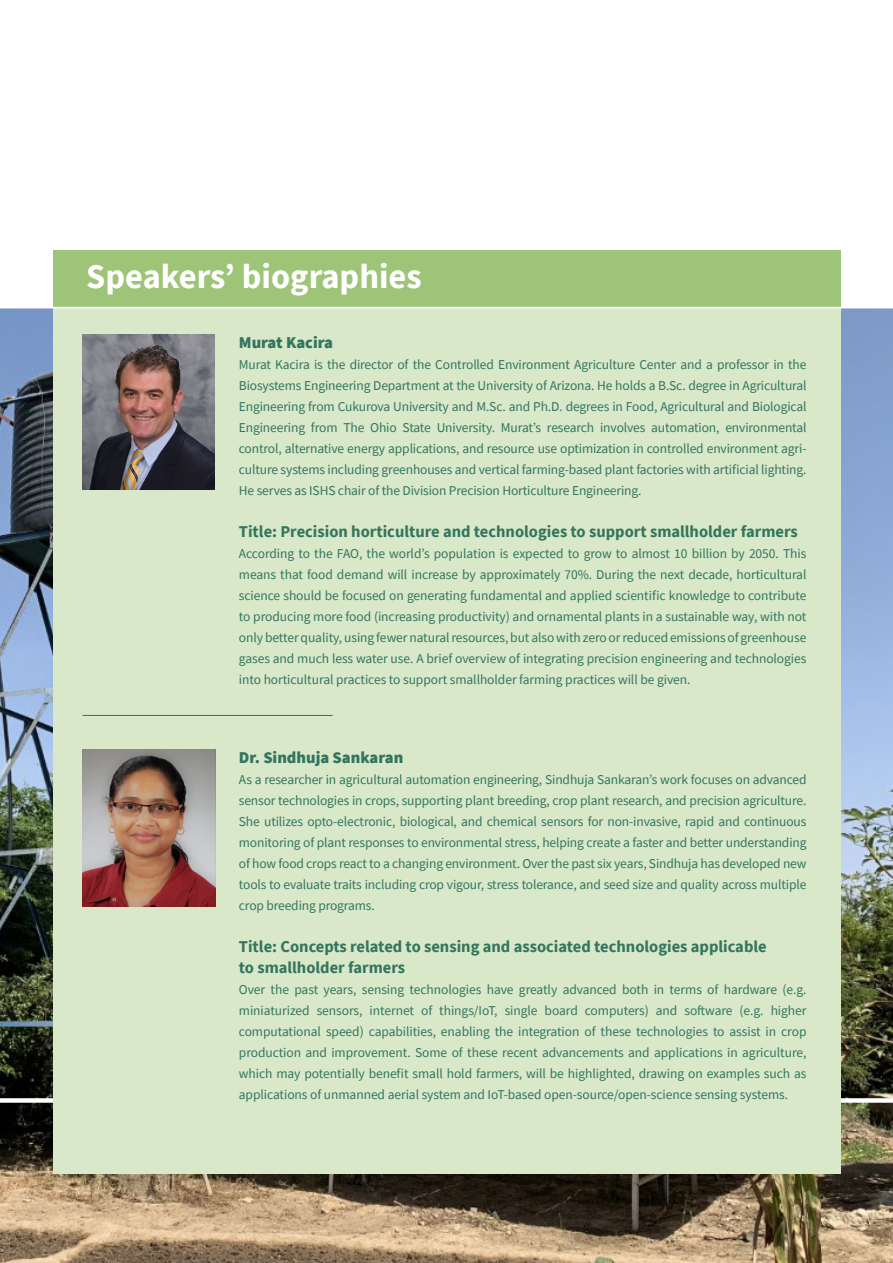
<style>
.page{position:relative;width:893px;height:1263px;background:#fff}
.page>*{position:absolute;margin:0;border:0;box-sizing:border-box;transform-origin:0 0}
.t1{font:700 34.5px "Source Sans Pro";color:#fff}
.t2{font:700 16.5px/21px "Source Sans Pro";color:#33755e}
.t3{font:900 16.5px "Source Sans Pro";color:#33755e}
.t4{font:13.5px/21px "Source Sans Pro";letter-spacing:-.01em;color:#33755e;text-align:justify}
</style>
<div class="page">
<img style="left:0;top:308px;width:893px;height:955px">
<div style="left:0;top:1098px;width:893px;height:5px;background:#fff"></div>
<div style="left:53px;top:307px;width:787px;height:866px;background:#d8e8c9"></div>
<div style="left:53px;top:250px;width:787px;height:57px;background:#9ec478"></div>
<hr style="left:0;top:307px;width:893px;height:1px;background:#fff">
<hr style="left:82px;top:715px;width:251px;height:1px;background:#33755e">
<img style="left:82px;top:335px;width:132px;height:154px">
<img style="left:82px;top:749px;width:133px;height:157px">
<p class="t1" style="left:86px;top:253px;width:337px">Speakers’ biographies</p>
<p class="t3" style="left:239px;top:331px;width:96px">Murat Kacira</p>
<p class="t4" style="left:239px;top:354px;width:569px">Murat Kacira is the director of the Controlled Environment Agriculture Center and a professor in the Biosystems Engineering Department at the University of Arizona. He holds a B.Sc. degree in Agricultural Engineering from Cukurova University and M.Sc. and Ph.D. degrees in Food, Agricultural and Biological Engineering from The Ohio State University. Murat’s research involves automation, environmental control, alternative energy applications, and resource use optimization in controlled environment agri&shy;culture systems including greenhouses and vertical farming-based plant factories with artificial lighting.<br>He serves as ISHS chair of the Division Precision Horticulture Engineering.</p>
<p class="t2" style="left:239px;top:521px;width:560px">Title: Precision horticulture and technologies to support smallholder farmers</p>
<p class="t4" style="left:239px;top:543px;width:569px">According to the FAO, the world’s population is expected to grow to almost 10 billion by 2050. This means that food demand will increase by approximately 70%. During the next decade, horticultural science should be focused on generating fundamental and applied scientific knowledge to contribute to producing more food (increasing productivity) and ornamental plants in a sustainable way, with not only better quality, using fewer natural resources, but also with zero or reduced emissions of greenhouse gases and much less water use. A brief overview of integrating precision engineering and technologies into horticultural practices to support smallholder farming practices will be given.</p>
<p class="t3" style="left:239px;top:746px;width:166px">Dr. Sindhuja Sankaran</p>
<p class="t4" style="left:239px;top:769px;width:569px">As a researcher in agricultural automation engineering, Sindhuja Sankaran’s work focuses on advanced sensor technologies in crops, supporting plant breeding, crop plant research, and precision agriculture.<br>She utilizes opto-electronic, biological, and chemical sensors for non-invasive, rapid and continuous monitoring of plant responses to environmental stress, helping create a faster and better understanding of how food crops react to a changing environment. Over the past six years, Sindhuja has developed new tools to evaluate traits including crop vigour, stress tolerance, and seed size and quality across multiple crop breeding programs.</p>
<p class="t2" style="left:239px;top:936px;width:529px">Title: Concepts related to sensing and associated technologies applicable to smallholder farmers</p>
<p class="t4" style="left:239px;top:979px;width:569px">Over the past years, sensing technologies have greatly advanced both in terms of hardware (e.g. miniaturized sensors, internet of things/IoT, single board computers) and software (e.g. higher computational speed) capabilities, enabling the integration of these technologies to assist in crop production and improvement. Some of these recent advancements and applications in agriculture, which may potentially benefit small hold farmers, will be highlighted, drawing on examples such as applications of unmanned aerial system and IoT-based open-source/open-science sensing systems.</p>
</div>
